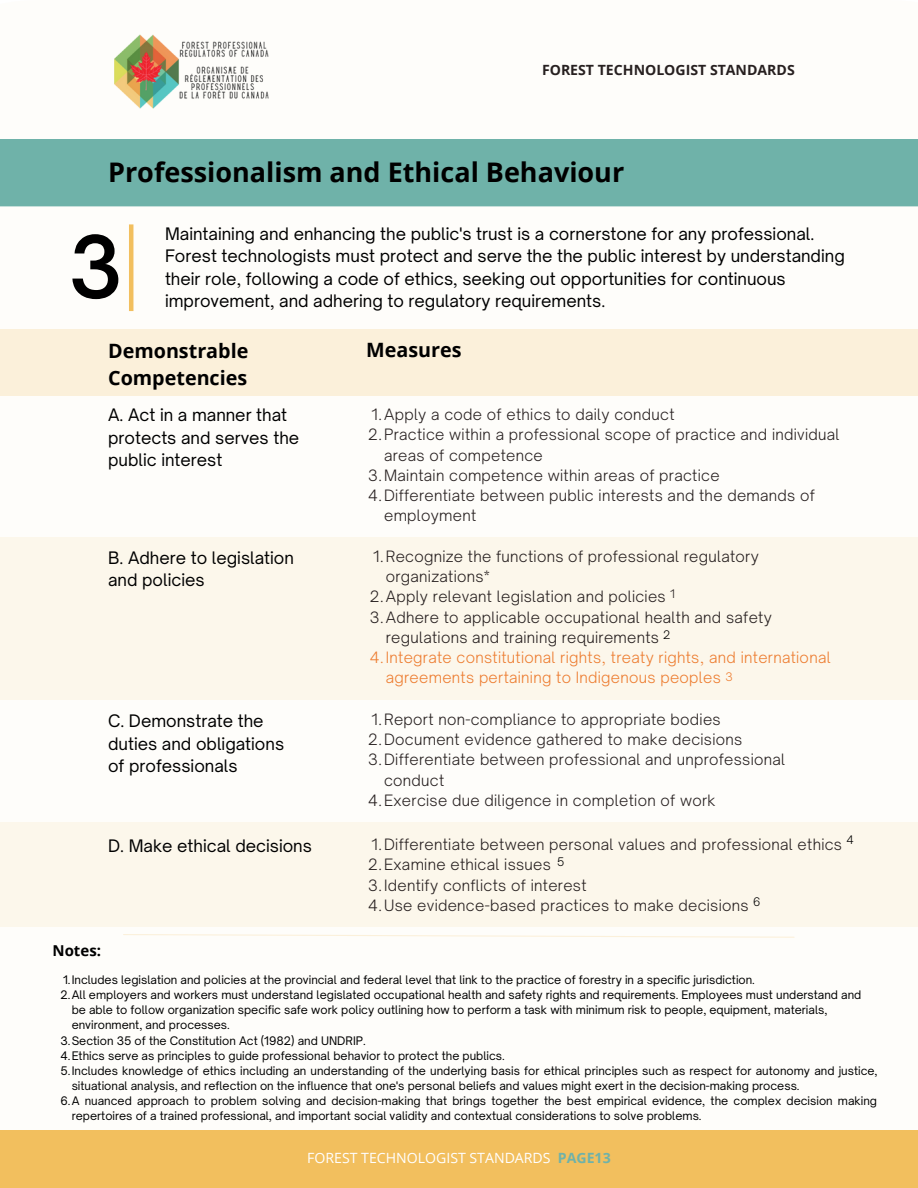
<style>
.page{position:relative;width:918px;height:1188px;background:#fff}
.page>*{position:absolute;margin:0;border:0;box-sizing:border-box;transform-origin:0 0}
.t1{font:600 82.5px "Open Sauce One";color:#000}
.t2{font:700 27px "Open Sans";color:#000}
.t3{font:700 19.8px/27px "Open Sans";color:#000}
.t4{font:16.5px/22.5px "Open Sauce One";color:#000}
.t5{font:300 15px/20.2px "Open Sauce One";letter-spacing:.02em;color:#272020}
.t6{font:300 15px/20.2px "Open Sauce One";letter-spacing:.02em;color:#ed7d31}
.t7{font:700 15px "Open Sans";color:#000}
.t8{font:14.1px "Open Sans";color:#fff}
.t9{font:700 14.1px "Open Sans";color:#272020}
.t10{font:11.25px/15px "Open Sauce One";color:#000}
.t11{font:300 11.25px "Open Sauce One";color:#000}
.t12{font:300 11.25px "Open Sauce One";color:#272020}
.t13{font:300 11.25px "Open Sauce One";color:#ed7d31}
.s1{font-weight:700;color:#6fb2a9}
</style>
<div class="page">
<div style="left:0;top:329px;width:918px;height:67px;background:#fbf0da"></div>
<div style="left:0;top:537px;width:918px;height:162px;background:#fcf7eb"></div>
<div style="left:0;top:822px;width:918px;height:105px;background:#fcf7eb"></div>
<div style="left:0;top:1130px;width:918px;height:58px;background:#f2bf5e"></div>
<svg style="left:123px;top:934px;width:672px;height:4px"></svg>
<div style="left:0;top:139px;width:918px;height:67px;background:#6fb2a9"></div>
<img style="left:114px;top:34px;width:155px;height:75px">
<hr style="left:129px;top:224px;width:4px;height:87px;background:#f2bf5e">
<p class="t9" style="left:542px;top:60px;width:254px">FOREST TECHNOLOGIST STANDARDS</p>
<p class="t2" style="left:108px;top:153px;width:518px">Professionalism and Ethical Behaviour</p>
<p class="t1" style="left:68px;top:216px;width:56px">3</p>
<p class="t4" style="left:165px;top:222px;width:681px">Maintaining and enhancing the public's trust is a cornerstone for any professional.<br>Forest technologists must protect and serve the the public interest by understanding their role, following a code of ethics, seeking out opportunities for continuous improvement, and adhering to regulatory requirements.</p>
<p class="t3" style="left:108px;top:336px;width:142px">Demonstrable<br>Competencies</p>
<p class="t3" style="left:366px;top:336px;width:97px">Measures</p>
<p class="t4" style="left:108px;top:404px;width:193px">A. Act in a manner that protects and serves the public interest</p>
<p class="t5" style="left:372px;top:404px;width:305px">1.Apply a code of ethics to daily conduct</p>
<p class="t5" style="left:384px;top:425px;width:457px;text-indent:-16px">2.Practice within a professional scope of practice and individual areas of competence</p>
<p class="t5" style="left:368px;top:465px;width:353px">3.Maintain competence within areas of practice</p>
<p class="t5" style="left:384px;top:485px;width:432px;text-indent:-16px">4.Differentiate between public interests and the demands of employment</p>
<p class="t4" style="left:108px;top:546px;width:187px">B. Adhere to legislation and policies</p>
<p class="t4" style="left:108px;top:710px;width:178px">C. Demonstrate the duties and obligations of professionals</p>
<p class="t5" style="left:386px;top:546px;width:375px;text-indent:-13px">1.Recognize the functions of professional regulatory organizations*</p>
<p class="t5" style="left:370px;top:587px;width:297px">2.Apply relevant legislation and policies</p>
<p class="t5" style="left:386px;top:607px;width:388px;text-indent:-16px">3.Adhere to applicable occupational health and safety regulations and training requirements</p>
<p class="t6" style="left:386px;top:647px;width:446px;text-indent:-16px">4.Integrate constitutional rights, treaty rights, and international agreements pertaining to Indigenous peoples</p>
<p class="t12" style="left:670px;top:587px;width:6px">1</p>
<p class="t11" style="left:663px;top:628px;width:9px">2</p>
<p class="t13" style="left:725px;top:670px;width:9px">3</p>
<p class="t5" style="left:372px;top:709px;width:351px">1.Report non-compliance to appropriate bodies</p>
<p class="t5" style="left:368px;top:729px;width:376px">2.Document evidence gathered to make decisions</p>
<p class="t5" style="left:384px;top:750px;width:403px;text-indent:-16px">3.Differentiate between professional and unprofessional conduct</p>
<p class="t5" style="left:368px;top:790px;width:349px">4.Exercise due diligence in completion of work</p>
<p class="t11" style="left:847px;top:833px;width:9px">4</p>
<p class="t4" style="left:108px;top:835px;width:205px">D. Make ethical decisions</p>
<p class="t5" style="left:372px;top:834px;width:472px">1.Differentiate between personal values and professional ethics</p>
<p class="t5" style="left:368px;top:855px;width:184px">2.Examine ethical issues</p>
<p class="t5" style="left:368px;top:875px;width:220px">3.Identify conflicts of interest</p>
<p class="t5" style="left:368px;top:895px;width:382px">4.Use evidence-based practices to make decisions</p>
<p class="t11" style="left:557px;top:855px;width:9px">5</p>
<p class="t11" style="left:753px;top:894px;width:9px">6</p>
<p class="t7" style="left:53px;top:940px;width:50px">Notes:</p>
<p class="t10" style="left:63px;top:973px;width:693px">1.Includes legislation and policies at the provincial and federal level that link to the practice of forestry in a specific jurisdiction.</p>
<p class="t10" style="left:72px;top:988px;width:791px;text-indent:-11px">2.All employers and workers must understand legislated occupational health and safety rights and requirements. Employees must understand and be able to follow organization specific safe work policy outlining how to perform a task with minimum risk to people, equipment, materials, environment, and processes.</p>
<p class="t10" style="left:60px;top:1033px;width:307px">3.Section 35 of the Constitution Act (1982) and UNDRIP.</p>
<p class="t10" style="left:61px;top:1048px;width:446px">4.Ethics serve as principles to guide professional behavior to protect the publics.</p>
<p class="t10" style="left:72px;top:1063px;width:808px;text-indent:-11px">5.Includes knowledge of ethics including an understanding of the underlying basis for ethical principles such as respect for autonomy and justice, situational analysis, and reflection on the influence that one's personal beliefs and values might exert in the decision-making process.</p>
<p class="t10" style="left:72px;top:1093px;width:807px;text-indent:-11px">6.A nuanced approach to problem solving and decision-making that brings together the best empirical evidence, the complex decision making repertoires of a trained professional, and important social validity and contextual considerations to solve problems.</p>
<p class="t8" style="left:307px;top:1148px;width:305px">FOREST TECHNOLOGIST STANDARDS <span class="s1">PAGE13</span></p>
</div>
